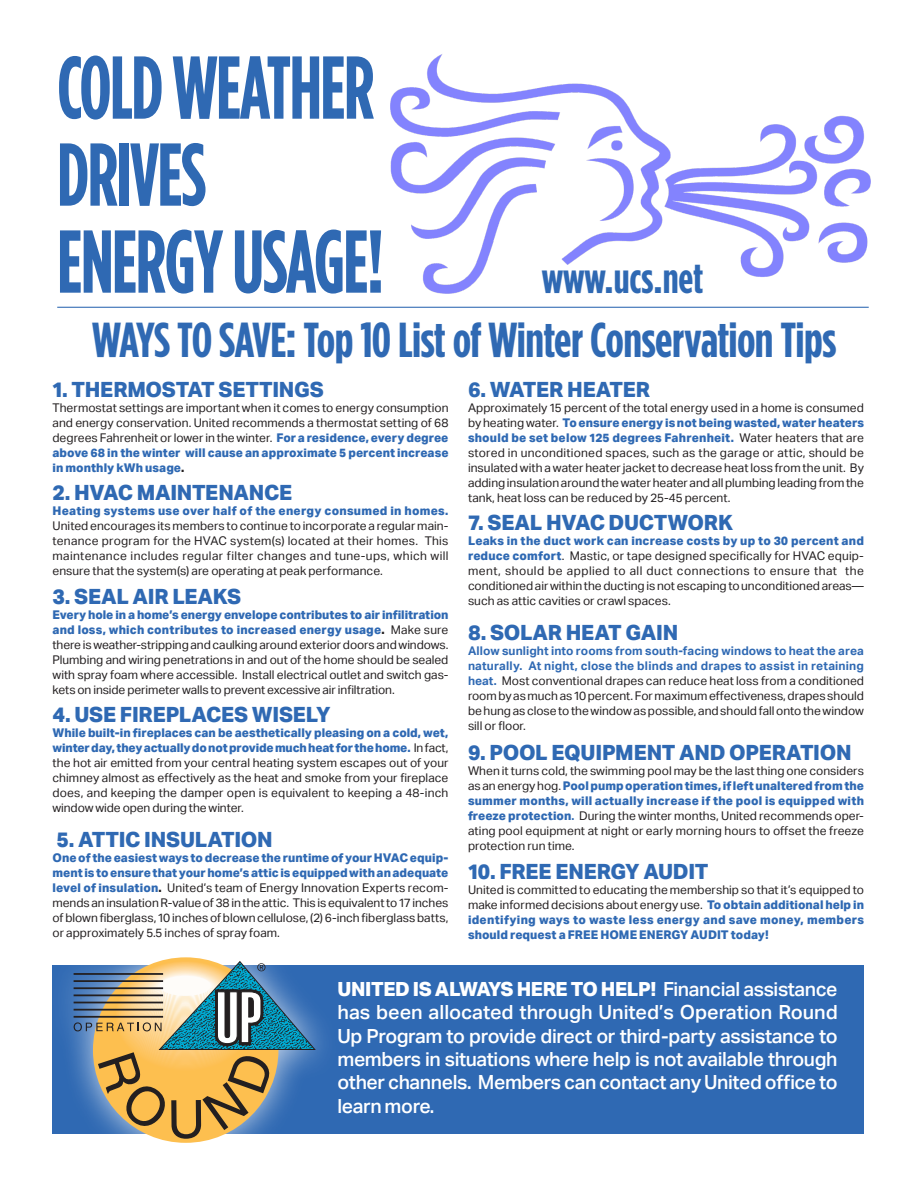
<style>
.page{position:relative;width:918px;height:1188px;background:#fff}
.page>*{position:absolute;margin:0;border:0;box-sizing:border-box;transform-origin:0 0}
.t1{font:700 88.95px "Gotham Condensed";letter-spacing:-.02em;color:#2f69b3;scale:.86 1}
.TCP_BODY_TEXT{font:700 49.05px "Gotham Condensed";letter-spacing:-.015em;color:#2f69b3}
.t2{font:700 42px "Gotham Condensed";letter-spacing:-.005em;color:#2f69b3}
.TCP_BODY_TEXT-2{font:800 21px "Aktiv Grotesk";letter-spacing:-.015em;color:#2f69b3}
.t3{font:500 19.5px/23.4px "Aktiv Grotesk";letter-spacing:-.02em;color:#fff;text-align:justify}
.TCP_BODY_TEXT-3{font:12px/15px "Aktiv Grotesk";color:#231f20;text-align:justify}
.TCP_BODY_TEXT-4{font:800 12px/15px "Aktiv Grotesk";letter-spacing:.005em;color:#2f69b3;text-align:justify}
.s1{font-weight:800;color:#2f69b3}
.s2{font-weight:800}
.s3{font-weight:700;color:#2f69b3}
.s4{font-weight:400;color:#231f20}
</style>
<div class="page">
<img style="left:390px;top:54px;width:481px;height:240px">
<hr style="left:57px;top:307px;width:812px;height:1px;background:#2f69b3">
<div style="left:52px;top:966px;width:812px;height:168px;background:#2f69b3"></div>
<div style="left:44px;top:927px;width:298px;height:247px;background:#fff;opacity:.75"></div>
<svg style="left:74px;top:961px;width:242px;height:178px"></svg>
<p class="t1" style="left:57px;top:35px;width:370px">COLD WEATHER</p>
<p class="t1" style="left:57px;top:122px;width:175px">DRIVES</p>
<p class="t1" style="left:57px;top:209px;width:381px">ENERGY USAGE!</p>
<p class="TCP_BODY_TEXT" style="left:92px;top:311px;width:746px">WAYS TO SAVE: Top 10 List of Winter Conservation Tips</p>
<p class="t2" style="left:542px;top:254px;width:163px">www.ucs.net</p>
<p class="TCP_BODY_TEXT-2" style="left:52px;top:377px;width:273px">1. THERMOSTAT SETTINGS</p>
<p class="TCP_BODY_TEXT-3" style="left:52px;top:400px;width:398px">Thermostat settings are important when it comes to energy consumption and energy conservation. United recommends a thermostat setting of 68 degrees Fahrenheit or lower in the winter. <span class="s1">For a residence, every degree above 68 in the winter will cause an approximate 5 percent increase in monthly kWh usage</span><span class="s2">.</span></p>
<p class="TCP_BODY_TEXT-2" style="left:52px;top:481px;width:241px">2. HVAC MAINTENANCE</p>
<p class="TCP_BODY_TEXT-3" style="left:52px;top:504px;width:398px"><span class="s1">Heating systems use over half of the energy consumed in homes.<br></span>United encourages its members to continue to incorporate a regular main&shy;tenance program for the HVAC system(s) located at their homes. This maintenance includes regular filter changes and tune-ups, which will ensure that the system(s) are operating at peak performance.</p>
<p class="TCP_BODY_TEXT-2" style="left:52px;top:584px;width:190px">3. SEAL AIR LEAKS</p>
<p class="TCP_BODY_TEXT-3" style="left:52px;top:607px;width:398px"><span class="s1">Every hole in a home’s energy envelope contributes to air infilitration and loss, which contributes to increased energy usage</span><span class="s2">.</span> Make sure there is weather-stripping and caulking around exterior doors and windows.<br>Plumbing and wiring penetrations in and out of the home should be sealed with spray foam where accessible. Install electrical outlet and switch gas&shy;kets on inside perimeter walls to prevent excessive air infiltration.</p>
<p class="TCP_BODY_TEXT-2" style="left:52px;top:703px;width:280px">4. USE FIREPLACES WISELY</p>
<p class="TCP_BODY_TEXT-3" style="left:52px;top:726px;width:398px"><span class="s1">While built-in fireplaces can be aesthetically pleasing on a cold, wet, winter day, they actually do not provide much heat for the home.</span> In fact, the hot air emitted from your central heating system escapes out of your chimney almost as effectively as the heat and smoke from your fireplace does, and keeping the damper open is equivalent to keeping a 48-inch window wide open during the winter.</p>
<p class="TCP_BODY_TEXT-2" style="left:57px;top:828px;width:218px">5. ATTIC INSULATION</p>
<p class="TCP_BODY_TEXT-3" style="left:52px;top:851px;width:398px"><span class="s1">One of the easiest ways to decrease the runtime of your HVAC equip&shy;ment is to ensure that your home’s attic is equipped with an adequate level of insulation</span><span class="s2">.</span> United’s team of Energy Innovation Experts recom&shy;mends an insulation R-value of 38 in the attic. This is equivalent to 17 inches of blown fiberglass, 10 inches of blown cellulose, (2) 6-inch fiberglass batts, or approximately 5.5 inches of spray foam.</p>
<p class="TCP_BODY_TEXT-2" style="left:468px;top:377px;width:184px">6. WATER HEATER</p>
<p class="TCP_BODY_TEXT-3" style="left:468px;top:400px;width:398px">Approximately 15 percent of the total energy used in a home is consumed by heating water. <span class="s1">To ensure energy is not being wasted, water heaters should be set below 125 degrees Fahrenheit.</span> Water heaters that are stored in unconditioned spaces, such as the garage or attic, should be insulated with a water heater jacket to decrease heat loss from the unit. By adding insulation around the water heater and all plumbing leading from the tank, heat loss can be reduced by 25-45 percent.</p>
<p class="TCP_BODY_TEXT-2" style="left:468px;top:511px;width:267px">7. SEAL HVAC DUCTWORK</p>
<p class="TCP_BODY_TEXT-3" style="left:468px;top:534px;width:398px"><span class="s1">Leaks in the duct work can increase costs by up to 30 percent and reduce comfort</span>. Mastic, or tape designed specifically for HVAC equip&shy;ment, should be applied to all duct connections to ensure that the conditioned air within the ducting is not escaping to unconditioned areas— such as attic cavities or crawl spaces.</p>
<p class="TCP_BODY_TEXT-2" style="left:468px;top:621px;width:212px">8. SOLAR HEAT GAIN</p>
<p class="TCP_BODY_TEXT-3" style="left:468px;top:644px;width:398px"><span class="s3">Allow sunlight into rooms from south-facing windows to heat the area naturally. At night, close the blinds and drapes to assist in retaining heat.</span> Most conventional drapes can reduce heat loss from a conditioned room by as much as 10 percent. For maximum effectiveness, drapes should be hung as close to the window as possible, and should fall onto the window sill or floor.</p>
<p class="TCP_BODY_TEXT-2" style="left:468px;top:741px;width:385px">9. POOL EQUIPMENT AND OPERATION</p>
<p class="TCP_BODY_TEXT-3" style="left:468px;top:764px;width:398px">When it turns cold, the swimming pool may be the last thing one considers as an energy hog.<span class="s1">Pool pump operation times, if left unaltered from the summer months, will actually increase if the pool is equipped with freeze protection</span><span class="s3">.</span> During the winter months, United recommends oper&shy;ating pool equipment at night or early morning hours to offset the freeze protection run time.</p>
<p class="TCP_BODY_TEXT-2" style="left:468px;top:859px;width:242px">10. FREE ENERGY AUDIT</p>
<p class="TCP_BODY_TEXT-4" style="left:468px;top:882px;width:397px"><span class="s4">United is committed to educating the membership so that it’s equipped to make informed decisions about energy use.</span> To obtain additional help in identifying ways to waste less energy and save money, members should request a FREE HOME ENERGY AUDIT today!</p>
<p class="t3" style="left:338px;top:977px;width:502px"><span class="s2">UNITED IS ALWAYS HERE TO HELP!</span> Financial assistance has been allocated through United’s Operation Round Up Program to provide direct or third-party assistance to members in situations where help is not available through other channels. Members can contact any United office to learn more.</p>
</div>
